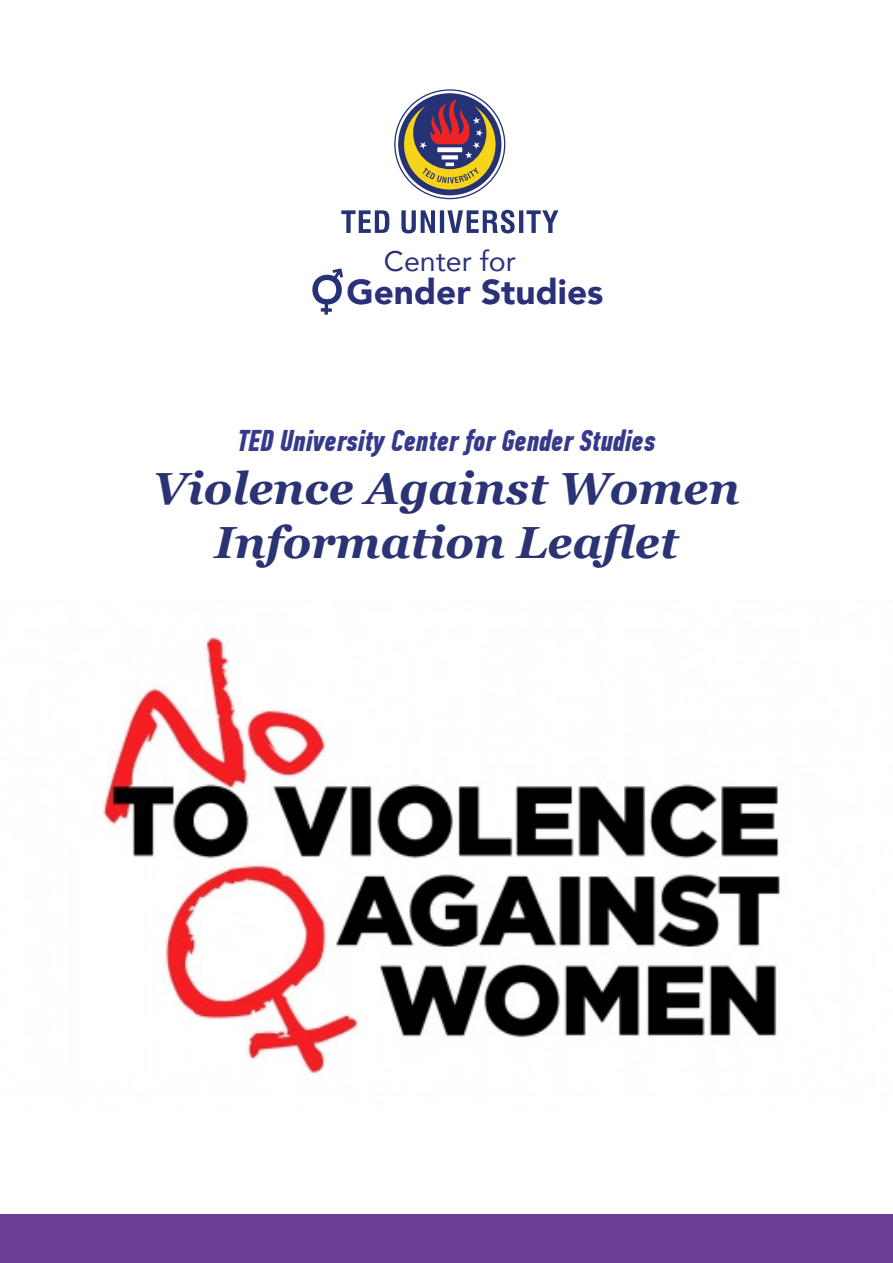
<style>
.page{position:relative;width:893px;height:1263px;background:#fff}
.page>*{position:absolute;margin:0;border:0;box-sizing:border-box;transform-origin:0 0}
.t1{font:italic 700 45px/54px "Georgia";color:#2c3374;text-align:center}
.t2{font:900 34.65px "Avenir";color:#2c307a}
.Paragraph_Style_1{font:italic 700 30px "PF Din Text Comp Pro";color:#363a8a}
.t3{font:28.2px "Avenir";color:#2c307a}
</style>
<div class="page">
<div style="left:0;top:1214px;width:893px;height:49px;background:#6b3e98"></div>
<img style="left:102px;top:636px;width:678px;height:439px">
<svg style="left:312px;top:268px;width:31px;height:47px"></svg>
<svg style="left:394px;top:89px;width:111px;height:110px"></svg>
<svg style="left:396px;top:91px;width:108px;height:107px"></svg>
<div style="left:398px;top:93px;width:103px;height:102px;background:#263276;border-radius:50%"></div>
<svg style="left:404px;top:100px;width:92px;height:90px"></svg>
<svg style="left:341px;top:210px;width:217px;height:23px"></svg>
<p class="t3" style="left:384px;top:239px;width:134px">Center for</p>
<p class="t2" style="left:346px;top:262px;width:258px">Gender Studies</p>
<p class="Paragraph_Style_1" style="left:237px;top:422px;width:419px">TED University Center for Gender Studies</p>
<p class="t1" style="left:153px;top:459px;width:588px">Violence Against Women<br>Information Leaflet</p>
</div>
